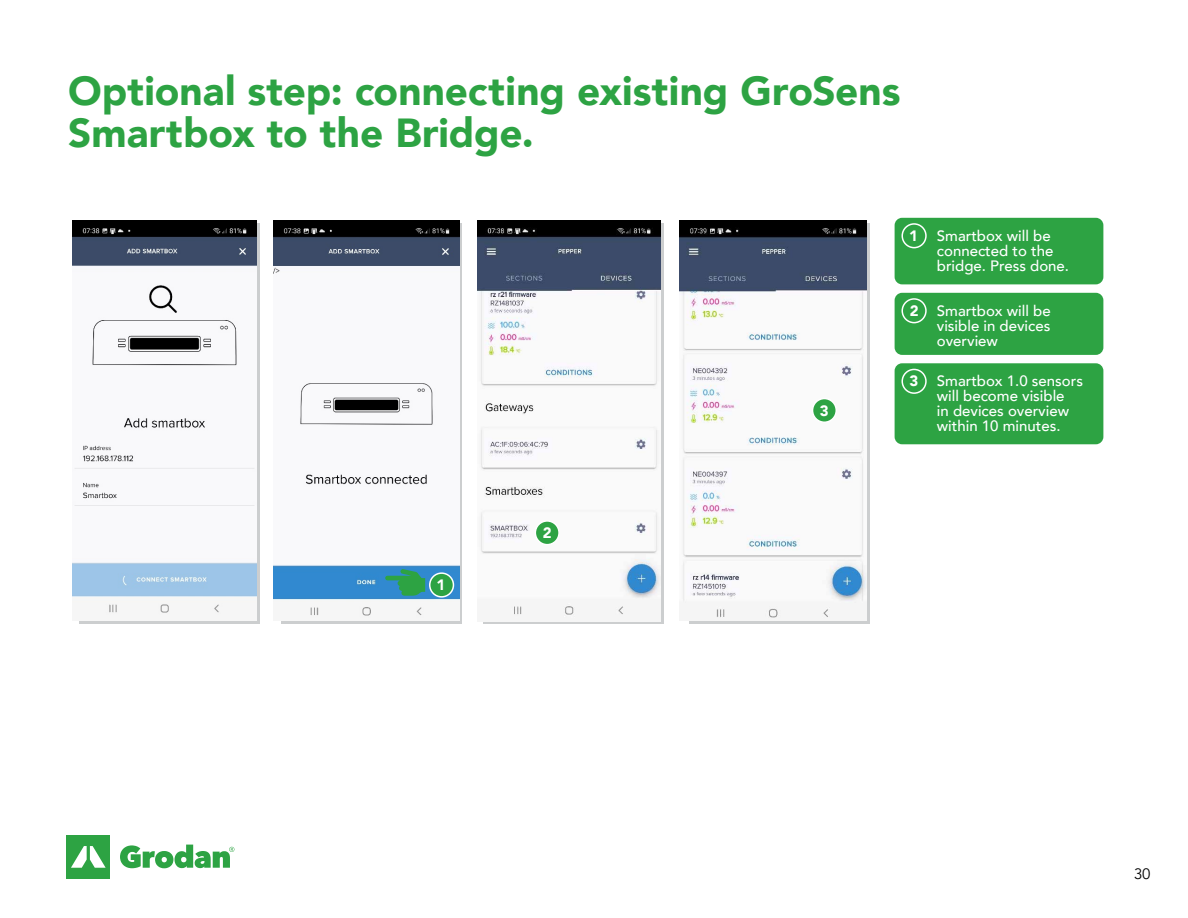
<style>
.page{position:relative;width:1188px;height:918px;background:#fff}
.page>*{position:absolute;margin:0;border:0;box-sizing:border-box;transform-origin:0 0}
.t1{font:900 40.5px/42px "Avenir";color:#2da343}
.t2{font:500 15px/15px "Avenir";color:#fff}
.t3{font:900 15px "Avenir";color:#fff}
.t4{font:15px "Avenir";color:#000}
</style>
<div class="page">
<div style="left:67px;top:835px;width:43px;height:44px;background:#2da343"></div>
<svg style="left:71px;top:846px;width:35px;height:22px"></svg>
<svg style="left:120px;top:845px;width:114px;height:23px"></svg>
<div style="left:895px;top:218px;width:208px;height:66px;background:#2da343;border-radius:8px"></div>
<div style="left:895px;top:293px;width:208px;height:62px;background:#2da343;border-radius:8px"></div>
<div style="left:895px;top:363px;width:208px;height:81px;background:#2da343;border-radius:8px"></div>
<div style="left:902px;top:223px;width:25px;height:25px;border:2px solid #fff;border-radius:50%"></div>
<div style="left:902px;top:298px;width:25px;height:25px;border:2px solid #fff;border-radius:50%"></div>
<div style="left:902px;top:369px;width:25px;height:25px;border:2px solid #fff;border-radius:50%"></div>
<div style="left:79px;top:223px;width:181px;height:401px;background:#cccecf"></div>
<div style="left:282px;top:223px;width:180px;height:401px;background:linear-gradient(to right,#cccecf,#cccecf)"></div>
<div style="left:483px;top:223px;width:181px;height:401px;background:#cccecf"></div>
<div style="left:690px;top:223px;width:180px;height:401px;background:#cccecf"></div>
<img style="left:72px;top:220px;width:185px;height:401px">
<img style="left:273px;top:220px;width:186px;height:401px">
<img style="left:477px;top:220px;width:184px;height:402px">
<img style="left:680px;top:220px;width:187px;height:401px">
<div style="left:535px;top:521px;width:24px;height:24px;background:#2da343;border-radius:50%"></div>
<div style="left:535px;top:520px;width:25px;height:25px;border:2px solid #fff;border-radius:50%"></div>
<div style="left:813px;top:399px;width:23px;height:23px;background:#2da343;border-radius:50%"></div>
<div style="left:812px;top:398px;width:25px;height:25px;border:2px solid #fff;border-radius:50%"></div>
<svg style="left:385px;top:569px;width:40px;height:27px"></svg>
<div style="left:430px;top:573px;width:23px;height:24px;background:#2da343;border-radius:50%"></div>
<div style="left:429px;top:572px;width:25px;height:26px;border:2px solid #fff;border-radius:50%"></div>
<h1 class="t1" style="left:68px;top:69px;width:834px">Optional step: connecting existing GroSens<br>Smartbox to the Bridge.</h1>
<p class="t3" style="left:820px;top:397px;width:10px">3</p>
<p class="t3" style="left:909px;top:223px;width:10px">1</p>
<p class="t3" style="left:910px;top:298px;width:10px">2</p>
<p class="t3" style="left:909px;top:368px;width:10px">3</p>
<p class="t2" style="left:937px;top:227px;width:134px">Smartbox will be connected to the bridge. Press done.</p>
<p class="t2" style="left:937px;top:302px;width:115px;text-align:justify">Smartbox will be visible in devices overview</p>
<p class="t2" style="left:937px;top:373px;width:148px">Smartbox 1.0 sensors will become visible<br>in devices overview within 10 minutes.</p>
<p class="t3" style="left:437px;top:572px;width:10px">1</p>
<p class="t3" style="left:543px;top:520px;width:10px">2</p>
<p class="t4" style="left:1134px;top:865px;width:18px">30</p>
</div>
